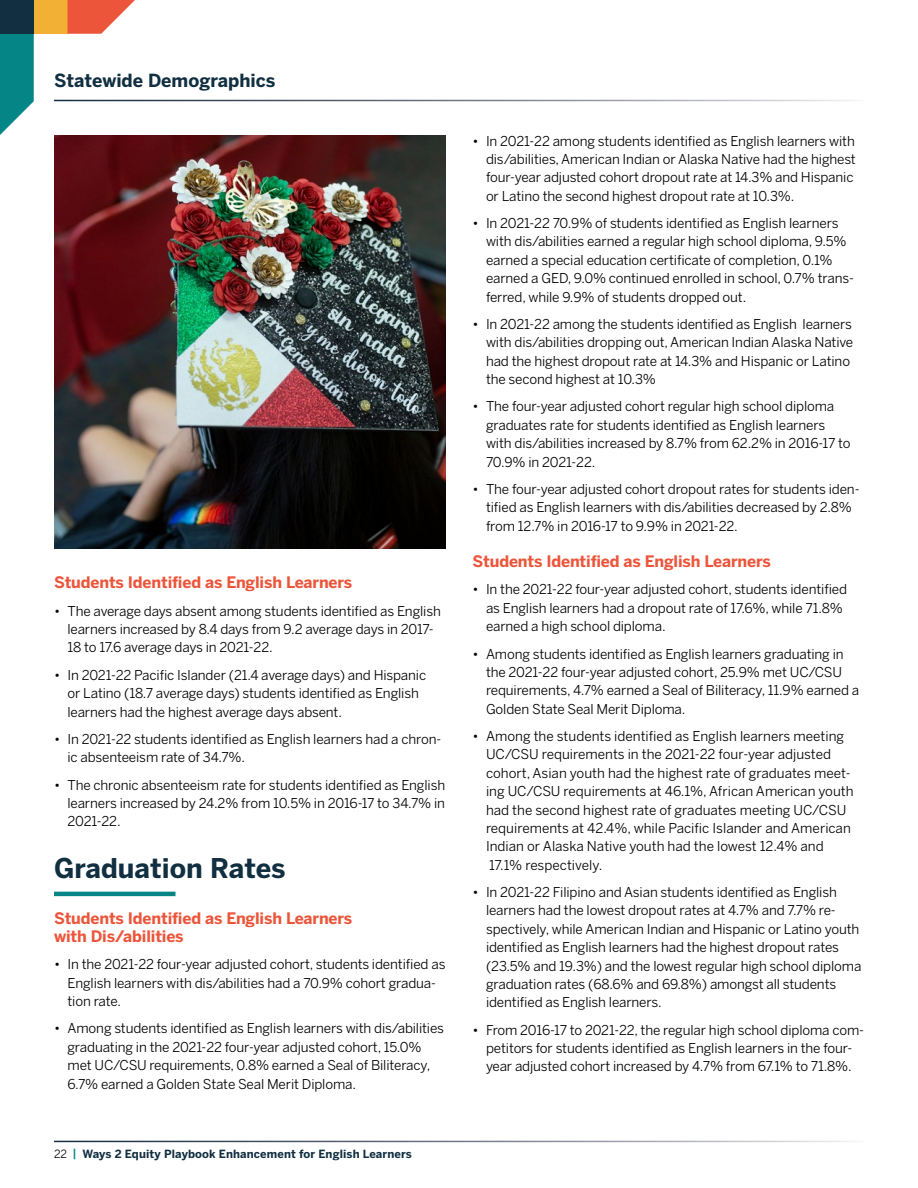
<style>
.page{position:relative;width:918px;height:1188px;background:#fff}
.page>*{position:absolute;margin:0;border:0;box-sizing:border-box;transform-origin:0 0}
.t1{font:700 27px "Benton Sans";color:#112f41}
.t2{font:700 18px "Benton Sans";color:#112f41}
.t3{font:700 15.75px/18.5px "Benton Sans";letter-spacing:-.01em;color:#ec553a}
.t4{font:13.5px/18.3px "Benton Sans";letter-spacing:-.01em;color:#000}
.t5{font:700 11.25px "Benton Sans";letter-spacing:.01em;color:#112f41}
.s1{font-weight:400;color:#000}
.s2{font-weight:500;color:#058585}
</style>
<div class="page">
<div style="left:34px;top:0;width:34px;height:34px;background:#f2b035"></div>
<svg style="left:68px;top:0;width:67px;height:34px"></svg>
<svg style="left:0;top:34px;width:34px;height:101px"></svg>
<div style="left:0;top:0;width:34px;height:34px;background:#112f41"></div>
<hr style="left:54px;top:892px;width:122px;height:4px;background:#058585">
<img style="left:54px;top:135px;width:392px;height:414px">
<h2 class="t2" style="left:54px;top:70px;width:223px">Statewide Demographics</h2>
<p class="t3" style="left:54px;top:573px;width:300px">Students Identified as English Learners</p>
<p class="t4" style="left:68px;top:601px;width:375px;text-indent:-14px">• The average days absent among students identified as English learners increased by 8.4 days from 9.2 average days in 2017-<br>18 to 17.6 average days in 2021-22.</p>
<p class="t4" style="left:68px;top:666px;width:360px;text-indent:-14px">• In 2021-22 Pacific Islander (21.4 average days) and Hispanic or Latino (18.7 average days) students identified as English learners had the highest average days absent.</p>
<p class="t4" style="left:68px;top:730px;width:375px;text-indent:-14px">• In 2021-22 students identified as English learners had a chron&shy;ic absenteeism rate of 34.7%.</p>
<p class="t4" style="left:68px;top:775px;width:379px;text-align:justify;text-indent:-14px">• The chronic absenteeism rate for students identified as English learners increased by 24.2% from 10.5% in 2016-17 to 34.7% in 2021-22.</p>
<h1 class="t1" style="left:54px;top:852px;width:233px">Graduation Rates</h1>
<p class="t3" style="left:54px;top:908px;width:300px">Students Identified as English Learners with Dis/abilities</p>
<p class="t4" style="left:68px;top:955px;width:380px;text-indent:-14px">• In the 2021-22 four-year adjusted cohort, students identified as<br>English learners with dis/abilities had a 70.9% cohort gradua&shy;tion rate.</p>
<p class="t4" style="left:68px;top:1019px;width:378px;text-indent:-14px">• Among students identified as English learners with dis/abilities graduating in the 2021-22 four-year adjusted cohort, 15.0% met UC/CSU requirements, 0.8% earned a Seal of Biliteracy, 6.7% earned a Golden State Seal Merit Diploma.</p>
<p class="t5" style="left:54px;top:1147px;width:359px"><span class="s1">22</span> <span class="s2">|</span> Ways 2 Equity Playbook Enhancement for English Learners</p>
<p class="t4" style="left:486px;top:131px;width:371px;text-indent:-14px">• In 2021-22 among students identified as English learners with dis/abilities, American Indian or Alaska Native had the highest four-year adjusted cohort dropout rate at 14.3% and Hispanic or Latino the second highest dropout rate at 10.3%.</p>
<p class="t4" style="left:486px;top:214px;width:369px;text-indent:-14px">• In 2021-22 70.9% of students identified as English learners with dis/abilities earned a regular high school diploma, 9.5% earned a special education certificate of completion, 0.1% earned a GED, 9.0% continued enrolled in school, 0.7% trans&shy;ferred, while 9.9% of students dropped out.</p>
<p class="t4" style="left:486px;top:315px;width:369px;text-indent:-14px">• In 2021-22 among the students identified as English learners with dis/abilities dropping out, American Indian Alaska Native had the highest dropout rate at 14.3% and Hispanic or Latino the second highest at 10.3%</p>
<p class="t4" style="left:486px;top:397px;width:366px;text-indent:-14px">• The four-year adjusted cohort regular high school diploma graduates rate for students identified as English learners with dis/abilities increased by 8.7% from 62.2% in 2016-17 to 70.9% in 2021-22.</p>
<p class="t4" style="left:486px;top:480px;width:375px;text-indent:-14px">• The four-year adjusted cohort dropout rates for students iden&shy;tified as English learners with dis/abilities decreased by 2.8% from 12.7% in 2016-17 to 9.9% in 2021-22.</p>
<p class="t3" style="left:472px;top:552px;width:300px">Students Identified as English Learners</p>
<p class="t4" style="left:486px;top:580px;width:363px;text-indent:-14px">• In the 2021-22 four-year adjusted cohort, students identified as English learners had a dropout rate of 17.6%, while 71.8% earned a high school diploma.</p>
<p class="t4" style="left:486px;top:644px;width:375px;text-indent:-14px">• Among students identified as English learners graduating in the 2021-22 four-year adjusted cohort, 25.9% met UC/CSU requirements, 4.7% earned a Seal of Biliteracy, 11.9% earned a Golden State Seal Merit Diploma.</p>
<p class="t4" style="left:486px;top:727px;width:369px;text-indent:-14px">• Among the students identified as English learners meeting UC/CSU requirements in the 2021-22 four-year adjusted cohort, Asian youth had the highest rate of graduates meet&shy;ing UC/CSU requirements at 46.1%, African American youth had the second highest rate of graduates meeting UC/CSU requirements at 42.4%, while Pacific Islander and American Indian or Alaska Native youth had the lowest 12.4% and 17.1% respectively.</p>
<p class="t4" style="left:486px;top:883px;width:377px;text-indent:-14px">• In 2021-22 Filipino and Asian students identified as English learners had the lowest dropout rates at 4.7% and 7.7% re&shy;spectively, while American Indian and Hispanic or Latino youth identified as English learners had the highest dropout rates (23.5% and 19.3%) and the lowest regular high school diploma graduation rates (68.6% and 69.8%) amongst all students identified as English learners.</p>
<p class="t4" style="left:472px;top:1021px;width:393px;text-align:center">• From 2016-17 to 2021-22, the regular high school diploma com&shy;petitors for students identified as English learners in the four&shy;year adjusted cohort increased by 4.7% from 67.1% to 71.8%.</p>
</div>
